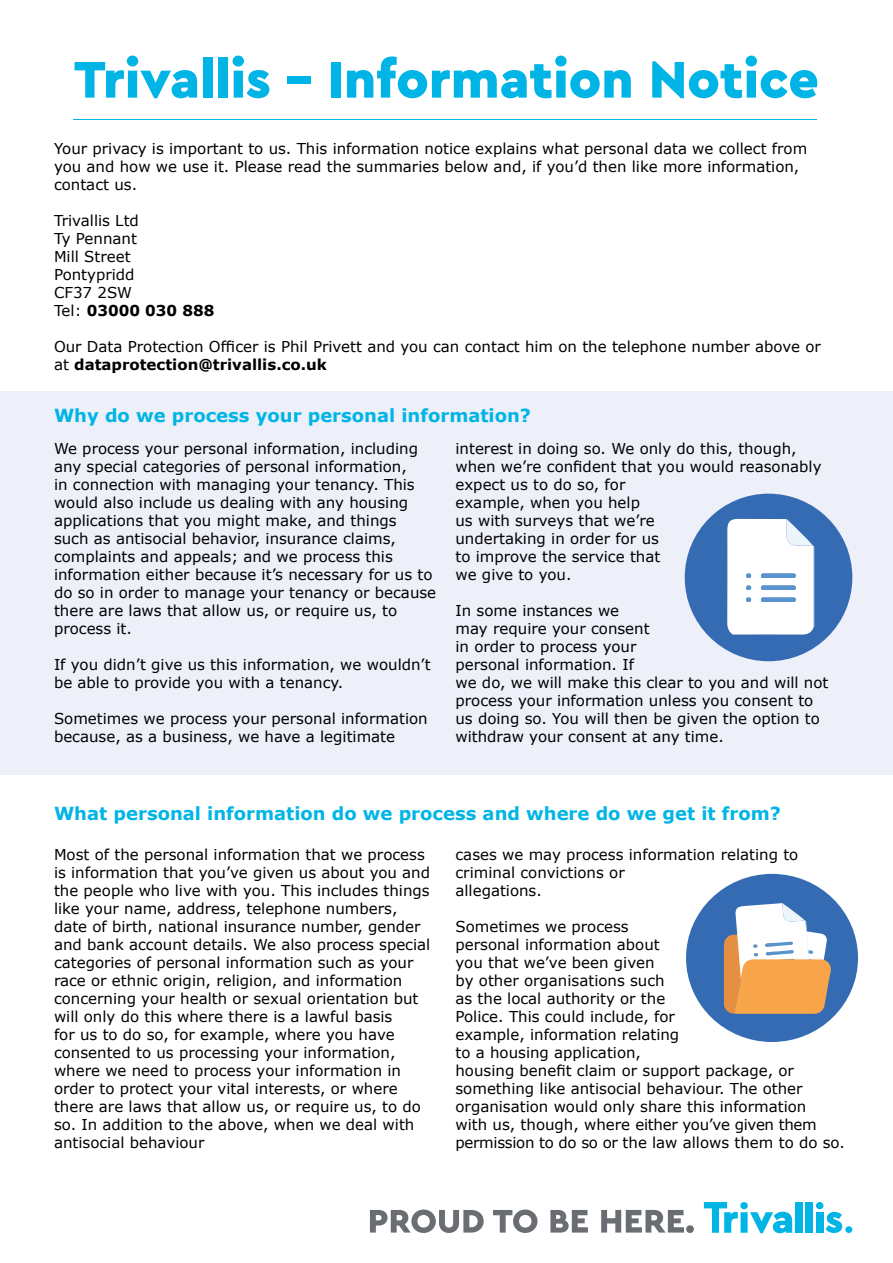
<style>
.page{position:relative;width:893px;height:1263px;background:#fff}
.page>*{position:absolute;margin:0;border:0;box-sizing:border-box;transform-origin:0 0}
.t1{font:900 54px "Cera";color:#00b5e5}
.t2{font:700 18px "Verdana";color:#00b5e5}
.t3{font:15px/18px "Verdana";color:#000}
.s1{font-weight:700}
</style>
<div class="page">
<div style="left:0;top:391px;width:893px;height:383px;background:#edeff9"></div>
<svg style="left:370px;top:1209px;width:114px;height:24px"></svg>
<svg style="left:493px;top:1209px;width:44px;height:24px"></svg>
<svg style="left:550px;top:1210px;width:38px;height:22px"></svg>
<svg style="left:601px;top:1210px;width:83px;height:22px"></svg>
<div style="left:686px;top:1225px;width:8px;height:8px;background:#6a6d71;border-radius:50%"></div>
<div style="left:795px;top:1202px;width:7px;height:31px;background:#00b5e5"></div>
<div style="left:806px;top:1202px;width:7px;height:31px;background:#00b5e5"></div>
<div style="left:816px;top:1212px;width:7px;height:21px;background:#00b5e5"></div>
<svg style="left:825px;top:1212px;width:17px;height:21px"></svg>
<svg style="left:704px;top:1202px;width:88px;height:31px"></svg>
<div style="left:816px;top:1202px;width:7px;height:7px;background:#00b5e5;border-radius:50%"></div>
<div style="left:845px;top:1226px;width:7px;height:7px;background:#00b5e5;border-radius:50%"></div>
<div style="left:685px;top:494px;width:167px;height:167px;background:#346bb3;border-radius:50%"></div>
<svg style="left:727px;top:519px;width:88px;height:116px;background:#e8eff7"></svg>
<div style="left:686px;top:874px;width:172px;height:168px;background:#346bb3;border-radius:50%"></div>
<svg style="left:724px;top:903px;width:107px;height:111px;background:#d5b797"></svg>
<hr style="left:73px;top:119px;width:744px;height:1px;background:#00b5e5">
<h1 class="t1" style="left:74px;top:44px;width:746px">Trivallis – Information Notice</h1>
<p class="t3" style="left:54px;top:139px;width:755px">Your privacy is important to us. This information notice explains what personal data we collect from you and how we use it. Please read the summaries below and, if you’d then like more information, contact us.</p>
<p class="t3" style="left:54px;top:211px;width:162px">Trivallis Ltd<br>Ty Pennant<br>Mill Street<br>Pontypridd<br>CF37 2SW<br>Tel: <span class="s1">03000 030 888</span></p>
<p class="t3" style="left:54px;top:337px;width:768px">Our Data Protection Officer is Phil Privett and you can contact him on the telephone number above or at <span class="s1">dataprotection@trivallis.co.uk</span></p>
<p class="t2" style="left:54px;top:403px;width:479px">Why do we process your personal information?</p>
<p class="t3" style="left:54px;top:439px;width:384px">We process your personal information, including any special categories of personal information,<br>in connection with managing your tenancy. This would also include us dealing with any housing applications that you might make, and things<br>such as antisocial behavior, insurance claims, complaints and appeals; and we process this information either because it’s necessary for us to do so in order to manage your tenancy or because there are laws that allow us, or require us, to process it.</p>
<p class="t3" style="left:54px;top:655px;width:378px">If you didn’t give us this information, we wouldn’t be able to provide you with a tenancy.</p>
<p class="t3" style="left:54px;top:709px;width:375px">Sometimes we process your personal information because, as a business, we have a legitimate</p>
<p class="t3" style="left:455px;top:439px;width:368px">interest in doing so. We only do this, though, when we’re confident that you would reasonably expect us to do so, for<br>example, when you help<br>us with surveys that we’re<br>undertaking in order for us<br>to improve the service that<br>we give to you.</p>
<p class="t3" style="left:455px;top:601px;width:374px">In some instances we<br>may require your consent<br>in order to process your<br>personal information. If<br>we do, we will make this clear to you and will not process your information unless you consent to us doing so. You will then be given the option to withdraw your consent at any time.</p>
<p class="t2" style="left:54px;top:800px;width:728px">What personal information do we process and where do we get it from?</p>
<p class="t3" style="left:54px;top:845px;width:378px">Most of the personal information that we process is information that you’ve given us about you and the people who live with you. This includes things like your name, address, telephone numbers, date of birth, national insurance number, gender and bank account details. We also process special categories of personal information such as your race or ethnic origin, religion, and information concerning your health or sexual orientation but will only do this where there is a lawful basis<br>for us to do so, for example, where you have consented to us processing your information, where we need to process your information in order to protect your vital interests, or where there are laws that allow us, or require us, to do so. In addition to the above, when we deal with antisocial behaviour</p>
<p class="t3" style="left:455px;top:845px;width:344px">cases we may process information relating to criminal convictions or<br>allegations.</p>
<p class="t3" style="left:455px;top:917px;width:391px">Sometimes we process<br>personal information about<br>you that we’ve been given<br>by other organisations such<br>as the local authority or the<br>Police. This could include, for<br>example, information relating<br>to a housing application,<br>housing benefit claim or support package, or something like antisocial behaviour. The other organisation would only share this information<br>with us, though, where either you’ve given them permission to do so or the law allows them to do so.</p>
</div>
